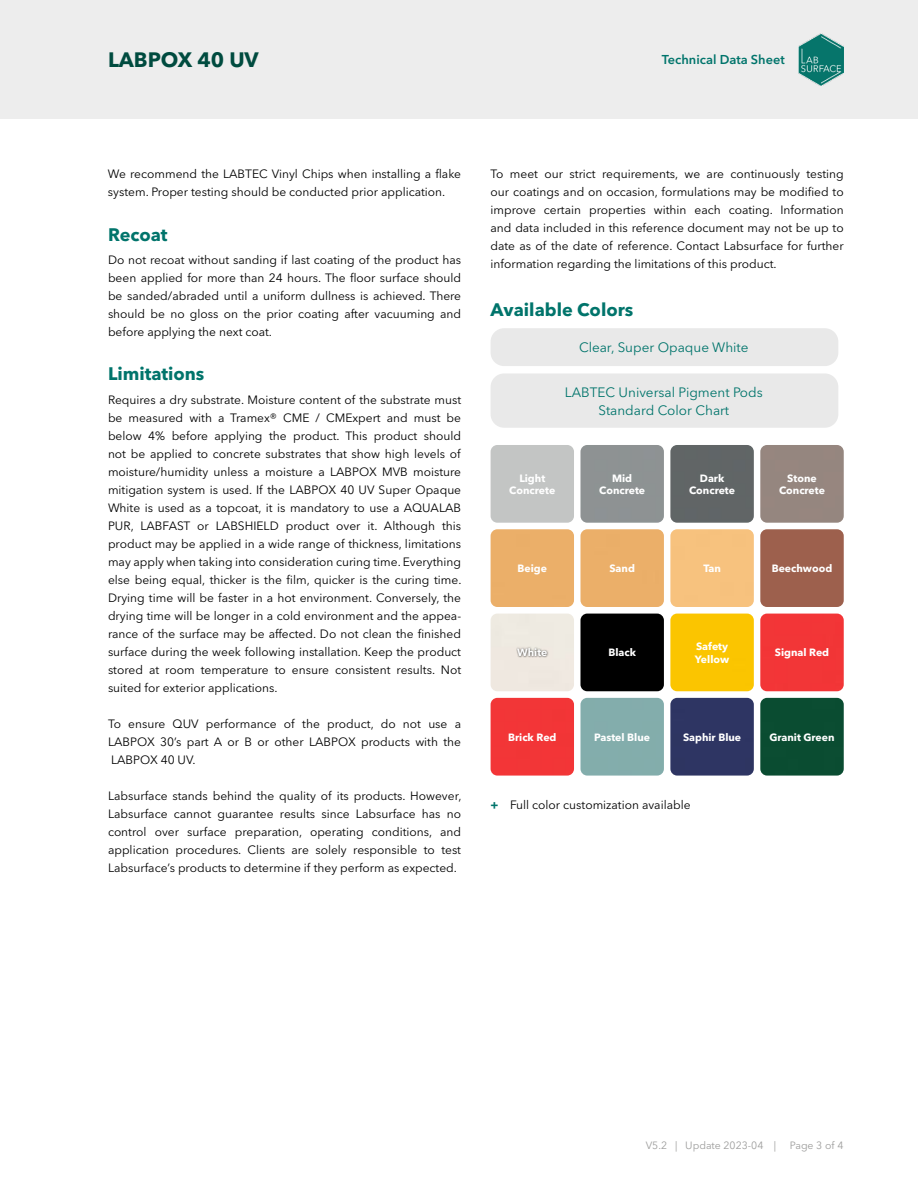
<style>
.page{position:relative;width:918px;height:1188px;background:#fff}
.page>*{position:absolute;margin:0;border:0;box-sizing:border-box;transform-origin:0 0}
.t1{font:700 20.7px "Avenir Next LT Pro";color:#004b3f}
.t2{font:700 18px "Avenir Next LT Pro";color:#00746b}
.t3{font:13.5px/18px "Avenir Next LT Pro";color:#00746b;text-align:center}
.t4{font:600 12.75px "Avenir Next LT Pro";color:#00746b}
.t5{font:12px/18px "Avenir Next LT Pro";color:#000;text-align:justify}
.t6{font:700 10.5px/12.6px "Avenir Next LT Pro";color:#fff;text-align:center}
.t7{font:10.5px "Avenir Next LT Pro";color:#9d9d9c}
.s1{font-weight:700;color:#00746b}
</style>
<div class="page">
<div style="left:0;top:0;width:918px;height:119px;background:#ededed"></div>
<img style="left:798px;top:33px;width:46px;height:52px">
<div style="left:491px;top:328px;width:347px;height:38px;background:#e9e9e9;border-radius:14px"></div>
<div style="left:491px;top:373px;width:347px;height:55px;background:#e9e9e9;border-radius:14px"></div>
<div style="left:580px;top:445px;width:84px;height:78px;background:#8e9293"></div>
<div style="left:670px;top:445px;width:84px;height:78px;background:#616566"></div>
<div style="left:760px;top:445px;width:84px;height:78px;background:#95867f"></div>
<div style="left:491px;top:529px;width:83px;height:78px;background:#ebaf69"></div>
<div style="left:580px;top:529px;width:84px;height:78px;background:#ebaf69"></div>
<div style="left:670px;top:529px;width:84px;height:78px;background:#f7c27e"></div>
<div style="left:760px;top:529px;width:84px;height:78px;background:#9d604d"></div>
<div style="left:516px;top:647px;width:33px;height:11px;background:#000;opacity:.75"></div>
<div style="left:580px;top:614px;width:84px;height:77px;background:#000"></div>
<div style="left:670px;top:614px;width:84px;height:77px;background:#fbc500"></div>
<div style="left:760px;top:614px;width:84px;height:77px;background:#f23637"></div>
<div style="left:491px;top:698px;width:83px;height:78px;background:#f23537"></div>
<div style="left:580px;top:698px;width:84px;height:78px;background:#83adac"></div>
<div style="left:670px;top:698px;width:84px;height:78px;background:#2e3563"></div>
<div style="left:760px;top:698px;width:84px;height:78px;background:#0a4c31"></div>
<h1 class="t1" style="left:108px;top:47px;width:152px">LABPOX 40 UV</h1>
<p class="t4" style="left:662px;top:52px;width:124px">Technical Data Sheet</p>
<p class="t5" style="left:108px;top:165px;width:355px">We recommend the LABTEC Vinyl Chips when installing a flake system. Proper testing should be conducted prior application.</p>
<h2 class="t2" style="left:108px;top:223px;width:61px">Recoat</h2>
<p class="t5" style="left:108px;top:251px;width:355px">Do not recoat without sanding if last coating of the product has been applied for more than 24 hours. The floor surface should be sanded/abraded until a uniform dullness is achieved. There should be no gloss on the prior coating after vacuuming and before applying the next coat.</p>
<h2 class="t2" style="left:108px;top:363px;width:98px">Limitations</h2>
<p class="t5" style="left:108px;top:390px;width:355px">Requires a dry substrate. Moisture content of the substrate must be measured with a Tramex® CME / CMExpert and must be below 4% before applying the product. This product should not be applied to concrete substrates that show high levels of moisture/humidity unless a moisture a LABPOX MVB moisture mitigation system is used. If the LABPOX 40 UV Super Opaque White is used as a topcoat, it is mandatory to use a AQUALAB PUR, LABFAST or LABSHIELD product over it. Although this product may be applied in a wide range of thickness, limitations may apply when taking into consideration curing time. Everything else being equal, thicker is the film, quicker is the curing time.<br>Drying time will be faster in a hot environment. Conversely, the drying time will be longer in a cold environment and the appea&shy;rance of the surface may be affected. Do not clean the finished surface during the week following installation. Keep the product stored at room temperature to ensure consistent results. Not suited for exterior applications.</p>
<p class="t5" style="left:108px;top:714px;width:355px">To ensure QUV performance of the product, do not use a LABPOX 30’s part A or B or other LABPOX products with the LABPOX 40 UV.</p>
<p class="t5" style="left:108px;top:786px;width:355px">Labsurface stands behind the quality of its products. However, Labsurface cannot guarantee results since Labsurface has no control over surface preparation, operating conditions, and application procedures. Clients are solely responsible to test Labsurface’s products to determine if they perform as expected.</p>
<p class="t5" style="left:491px;top:165px;width:355px">To meet our strict requirements, we are continuously testing our coatings and on occasion, formulations may be modified to improve certain properties within each coating. Information and data included in this reference document may not be up to date as of the date of reference. Contact Labsurface for further information regarding the limitations of this product.</p>
<h2 class="t2" style="left:491px;top:299px;width:144px">Available Colors</h2>
<p class="t3" style="left:579px;top:339px;width:171px">Clear, Super Opaque White</p>
<p class="t3" style="left:565px;top:383px;width:199px">LABTEC Universal Pigment Pods<br>Standard Color Chart</p>
<p class="t6" style="left:509px;top:471px;width:47px">Light<br>Concrete</p>
<p class="t6" style="left:599px;top:471px;width:47px">Mid<br>Concrete</p>
<p class="t6" style="left:689px;top:471px;width:47px">Dark<br>Concrete</p>
<p class="t6" style="left:779px;top:471px;width:47px">Stone<br>Concrete</p>
<p class="t6" style="left:518px;top:562px;width:31px">Beige</p>
<p class="t6" style="left:609px;top:562px;width:27px">Sand</p>
<p class="t6" style="left:703px;top:562px;width:19px">Tan</p>
<p class="t6" style="left:772px;top:562px;width:62px">Beechwood</p>
<p class="t6" style="left:517px;top:646px;width:32px">White</p>
<p class="t6" style="left:608px;top:646px;width:29px">Black</p>
<p class="t6" style="left:695px;top:640px;width:36px;text-align:left">Safety<br>Yellow</p>
<p class="t6" style="left:775px;top:646px;width:56px">Signal Red</p>
<p class="t6" style="left:508px;top:731px;width:50px">Brick Red</p>
<p class="t6" style="left:594px;top:731px;width:57px">Pastel Blue</p>
<p class="t6" style="left:683px;top:731px;width:60px">Saphir Blue</p>
<p class="t6" style="left:769px;top:731px;width:67px">Granit Green</p>
<p class="t5" style="left:491px;top:795px;width:202px"><span class="s1">+</span> Full color customization available</p>
<p class="t7" style="left:646px;top:1139px;width:132px">V5.2 | Update 2023-04 |</p>
<p class="t7" style="left:790px;top:1139px;width:55px">Page 3 of 4</p>
</div>
